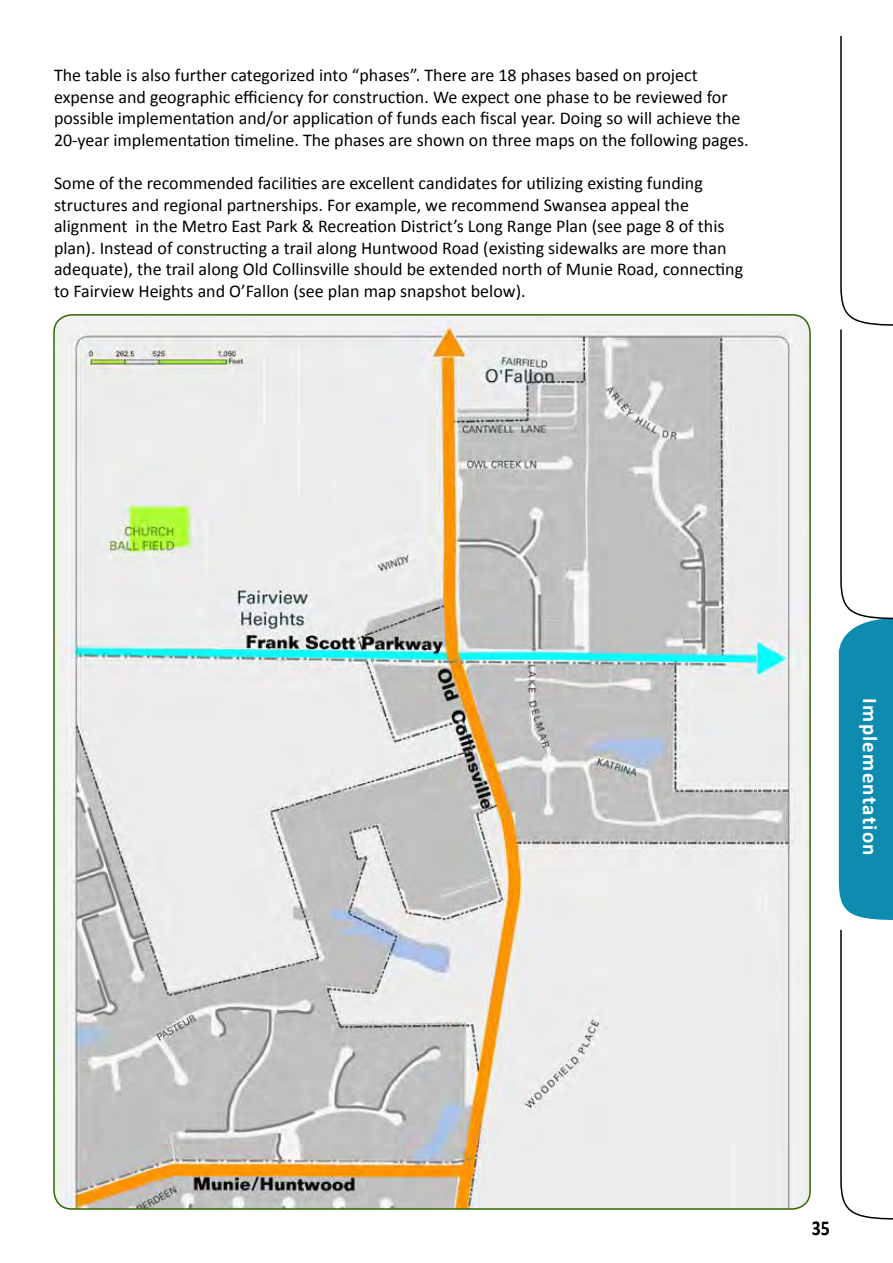
<style>
.page{position:relative;width:893px;height:1263px;background:#fff}
.page>*{position:absolute;margin:0;border:0;box-sizing:border-box;transform-origin:0 0}
.t1{font:700 21.3px "Calibri";color:#000;scale:.85 1}
.Head_3{font:700 21px "Calibri";letter-spacing:.06em;color:#fff}
.Head_4{font:18px/21.6px "Calibri";color:#000}
</style>
<div class="page">
<svg style="left:839px;top:36px;width:54px;height:884px"></svg>
<svg style="left:840px;top:929px;width:53px;height:291px"></svg>
<img style="left:54px;top:315px;width:756px;height:894px">
<p class="Head_4" style="left:54px;top:64px;width:696px">The table is also further categorized into “phases”. There are 18 phases based on project expense and geographic efficiency for construction. We expect one phase to be reviewed for possible implementation and/or application of funds each fiscal year. Doing so will achieve the 20-year implementation timeline. The phases are shown on three maps on the following pages.</p>
<p class="Head_4" style="left:54px;top:172px;width:691px">Some of the recommended facilities are excellent candidates for utilizing existing funding structures and regional partnerships. For example, we recommend Swansea appeal the alignment in the Metro East Park &amp; Recreation District’s Long Range Plan (see page 8 of this plan). Instead of constructing a trail along Huntwood Road (existing sidewalks are more than adequate), the trail along Old Collinsville should be extended north of Munie Road, connecting to Fairview Heights and O’Fallon (see plan map snapshot below).</p>
<p class="Head_3" style="left:883px;top:698px;width:159px;rotate:90deg">Implementation</p>
<p class="t1" style="left:812px;top:1214px;width:23px">35</p>
</div>
